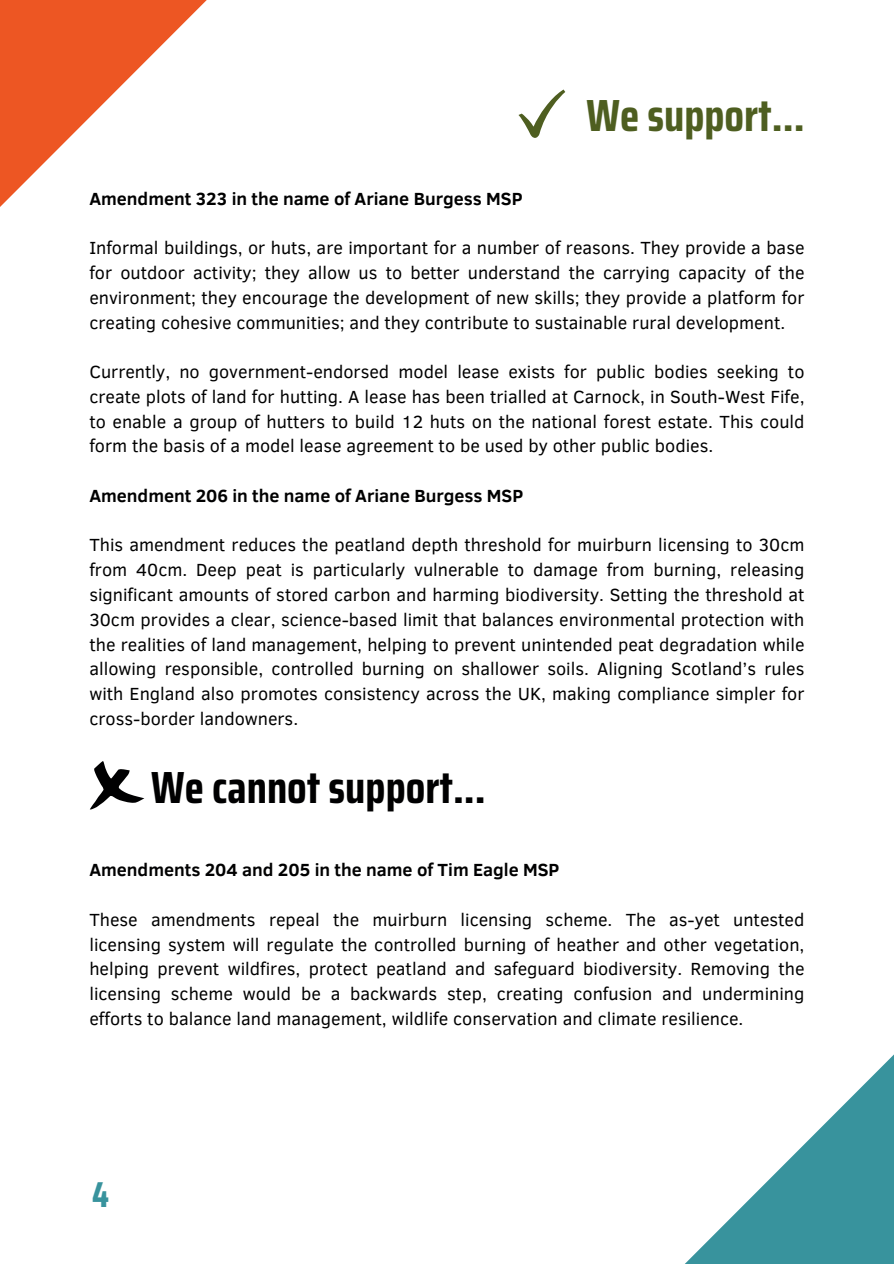
<style>
.page{position:relative;width:894px;height:1264px;background:#fff}
.page>*{position:absolute;margin:0;border:0;box-sizing:border-box;transform-origin:0 0}
.t1{font:700 45px "Saira Condensed";color:#000001}
.t2{font:700 45px "Saira Condensed";color:#4e5e20}
.t3{font:700 36px "Saira Condensed";color:#38939d}
.t4{font:18px/24.8px "Clear Sans";color:#000001;text-align:justify}
.t5{font:700 18px "Clear Sans";color:#000001}
</style>
<div class="page">
<svg style="left:686px;top:1055px;width:207px;height:208px"></svg>
<svg style="left:0;top:0;width:207px;height:207px"></svg>
<svg style="left:518px;top:89px;width:47px;height:49px"></svg>
<svg style="left:90px;top:761px;width:54px;height:48px"></svg>
<h1 class="t2" style="left:586px;top:80px;width:220px">We support...</h1>
<p class="t5" style="left:89px;top:185px;width:434px">Amendment 323 in the name of Ariane Burgess MSP</p>
<p class="t4" style="left:89px;top:234px;width:716px">Informal buildings, or huts, are important for a number of reasons. They provide a base for outdoor activity; they allow us to better understand the carrying capacity of the environment; they encourage the development of new skills; they provide a platform for creating cohesive communities; and they contribute to sustainable rural development.</p>
<p class="t4" style="left:89px;top:358px;width:716px">Currently, no government-endorsed model lease exists for public bodies seeking to create plots of land for hutting. A lease has been trialled at Carnock, in South-West Fife, to enable a group of hutters to build 12 huts on the national forest estate. This could form the basis of a model lease agreement to be used by other public bodies.</p>
<p class="t5" style="left:89px;top:482px;width:435px">Amendment 206 in the name of Ariane Burgess MSP</p>
<p class="t4" style="left:89px;top:532px;width:716px">This amendment reduces the peatland depth threshold for muirburn licensing to 30cm from 40cm. Deep peat is particularly vulnerable to damage from burning, releasing significant amounts of stored carbon and harming biodiversity. Setting the threshold at 30cm provides a clear, science-based limit that balances environmental protection with the realities of land management, helping to prevent unintended peat degradation while allowing responsible, controlled burning on shallower soils. Aligning Scotland’s rules with England also promotes consistency across the UK, making compliance simpler for cross-border landowners.</p>
<h1 class="t1" style="left:151px;top:751px;width:336px">We cannot support...</h1>
<p class="t5" style="left:89px;top:856px;width:471px">Amendments 204 and 205 in the name of Tim Eagle MSP</p>
<p class="t4" style="left:89px;top:906px;width:716px">These amendments repeal the muirburn licensing scheme. The as-yet untested licensing system will regulate the controlled burning of heather and other vegetation, helping prevent wildfires, protect peatland and safeguard biodiversity. Removing the licensing scheme would be a backwards step, creating confusion and undermining efforts to balance land management, wildlife conservation and climate resilience.</p>
<h2 class="t3" style="left:92px;top:1165px;width:18px">4</h2>
</div>
